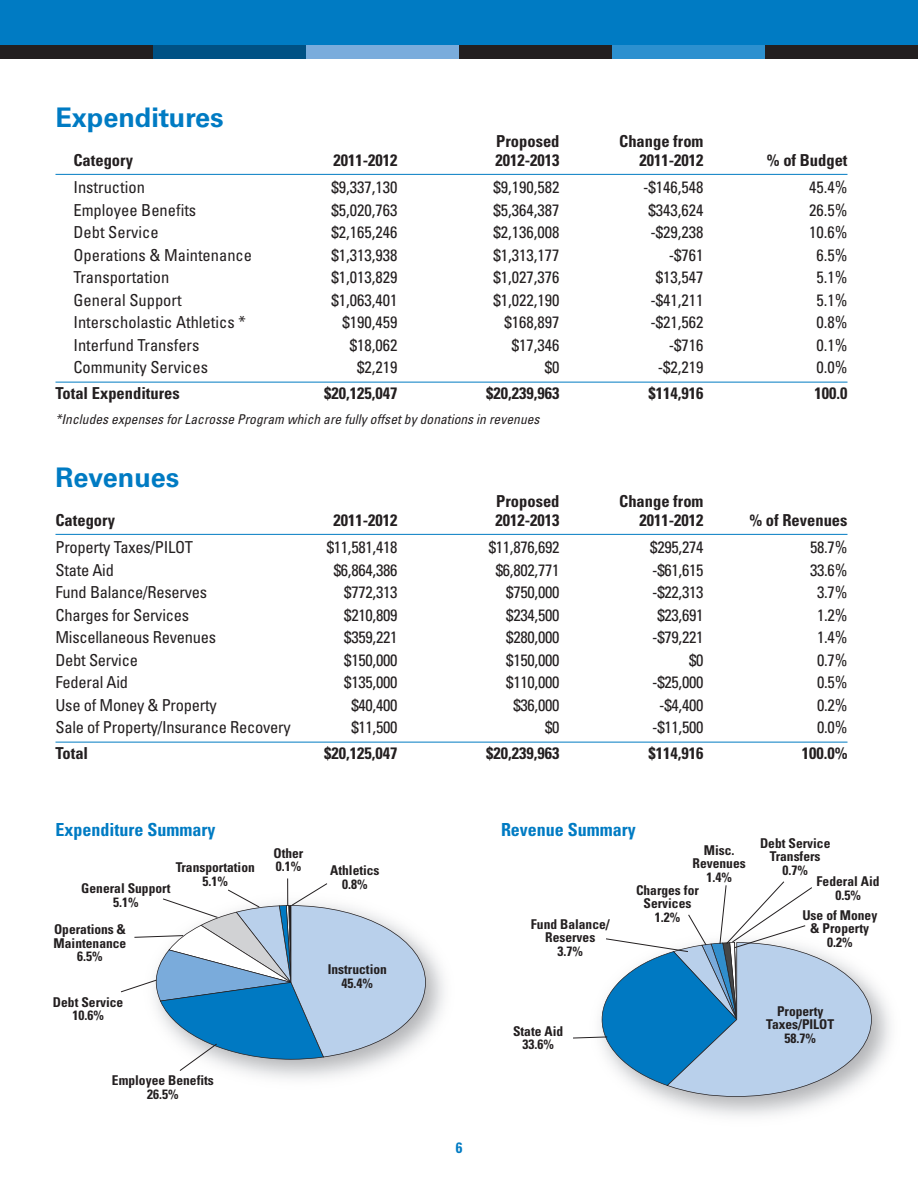
<style>
.page{position:relative;width:918px;height:1188px;background:#fff}
.page>*{position:absolute;margin:0;border:0;box-sizing:border-box;transform-origin:0 0}
.t1{font:700 27px "Univers";color:#007bc3}
.t2{font:700 condensed 18px "Univers";color:#007bc3}
.t3{font:condensed 16.5px "Univers";letter-spacing:-.015em;color:#231f20}
.t4{font:700 condensed 16.5px "Univers";color:#231f20}
.t5{font:700 condensed 15px "Univers";color:#007bc3}
.t6{font:700 condensed 13.5px/13.5px "Univers";color:#231f20;text-align:center}
.t7{font:italic condensed 13.5px "Univers";letter-spacing:.005em;color:#231f20}
</style>
<div class="page">
<div style="left:0;top:0;width:918px;height:45px;background:#007bc3"></div>
<div style="left:306px;top:45px;width:153px;height:13px;background:#7aacdc"></div>
<div style="left:153px;top:45px;width:153px;height:13px;background:#005184"></div>
<div style="left:459px;top:45px;width:153px;height:13px;background:#231f20"></div>
<div style="left:612px;top:45px;width:153px;height:13px;background:#2c90cf"></div>
<div style="left:0;top:45px;width:153px;height:13px;background:#231f20"></div>
<div style="left:765px;top:45px;width:153px;height:13px;background:#231f20"></div>
<hr style="left:56px;top:174px;width:792px;height:1px;background:#007bc3">
<hr style="left:56px;top:382px;width:792px;height:1px;background:#007bc3">
<hr style="left:56px;top:534px;width:792px;height:1px;background:#007bc3">
<hr style="left:56px;top:742px;width:792px;height:1px;background:#007bc3">
<svg style="left:121px;top:878px;width:305px;height:194px"></svg>
<svg style="left:573px;top:881px;width:299px;height:216px"></svg>
<h1 class="t1" style="left:56px;top:108px;width:170px">Expenditures</h1>
<p class="t4" style="left:496px;top:135px;width:65px">Proposed</p>
<p class="t4" style="left:619px;top:135px;width:86px">Change from</p>
<p class="t4" style="left:74px;top:155px;width:61px">Category</p>
<p class="t4" style="left:333px;top:155px;width:66px">2011-2012</p>
<p class="t4" style="left:495px;top:155px;width:66px">2012-2013</p>
<p class="t4" style="left:639px;top:155px;width:66px">2011-2012</p>
<p class="t4" style="left:767px;top:155px;width:82px">% of Budget</p>
<p class="t3" style="left:74px;top:182px;width:73px">Instruction</p>
<p class="t3" style="left:332px;top:182px;width:67px">$9,337,130</p>
<p class="t3" style="left:494px;top:182px;width:67px">$9,190,582</p>
<p class="t3" style="left:643px;top:182px;width:62px">-$146,548</p>
<p class="t3" style="left:809px;top:182px;width:40px">45.4%</p>
<p class="t3" style="left:74px;top:204px;width:124px">Employee Benefits</p>
<p class="t3" style="left:332px;top:204px;width:67px">$5,020,763</p>
<p class="t3" style="left:494px;top:204px;width:67px">$5,364,387</p>
<p class="t3" style="left:649px;top:204px;width:56px">$343,624</p>
<p class="t3" style="left:809px;top:204px;width:40px">26.5%</p>
<p class="t3" style="left:74px;top:227px;width:87px">Debt Service</p>
<p class="t3" style="left:332px;top:227px;width:67px">$2,165,246</p>
<p class="t3" style="left:494px;top:227px;width:67px">$2,136,008</p>
<p class="t3" style="left:650px;top:227px;width:55px">-$29,238</p>
<p class="t3" style="left:809px;top:227px;width:40px">10.6%</p>
<p class="t3" style="left:74px;top:249px;width:180px">Operations &amp; Maintenance</p>
<p class="t3" style="left:332px;top:249px;width:67px">$1,313,938</p>
<p class="t3" style="left:494px;top:249px;width:67px">$1,313,177</p>
<p class="t3" style="left:669px;top:249px;width:36px">-$761</p>
<p class="t3" style="left:816px;top:249px;width:33px">6.5%</p>
<p class="t3" style="left:74px;top:272px;width:97px">Transportation</p>
<p class="t3" style="left:332px;top:272px;width:67px">$1,013,829</p>
<p class="t3" style="left:494px;top:272px;width:67px">$1,027,376</p>
<p class="t3" style="left:656px;top:272px;width:49px">$13,547</p>
<p class="t3" style="left:816px;top:272px;width:33px">5.1%</p>
<p class="t3" style="left:74px;top:294px;width:110px">General Support</p>
<p class="t3" style="left:332px;top:294px;width:67px">$1,063,401</p>
<p class="t3" style="left:494px;top:294px;width:67px">$1,022,190</p>
<p class="t3" style="left:650px;top:294px;width:55px">-$41,211</p>
<p class="t3" style="left:816px;top:294px;width:33px">5.1%</p>
<p class="t3" style="left:74px;top:317px;width:174px">Interscholastic Athletics *</p>
<p class="t3" style="left:343px;top:317px;width:56px">$190,459</p>
<p class="t3" style="left:505px;top:317px;width:56px">$168,897</p>
<p class="t3" style="left:650px;top:317px;width:55px">-$21,562</p>
<p class="t3" style="left:816px;top:317px;width:33px">0.8%</p>
<p class="t3" style="left:73px;top:339px;width:127px">Interfund Transfers</p>
<p class="t3" style="left:350px;top:339px;width:49px">$18,062</p>
<p class="t3" style="left:512px;top:339px;width:49px">$17,346</p>
<p class="t3" style="left:669px;top:339px;width:36px">-$716</p>
<p class="t3" style="left:816px;top:339px;width:33px">0.1%</p>
<p class="t3" style="left:73px;top:362px;width:136px">Community Services</p>
<p class="t3" style="left:357px;top:362px;width:42px">$2,219</p>
<p class="t3" style="left:545px;top:362px;width:16px">$0</p>
<p class="t3" style="left:658px;top:362px;width:47px">-$2,219</p>
<p class="t3" style="left:816px;top:362px;width:33px">0.0%</p>
<p class="t4" style="left:56px;top:387px;width:126px">Total Expenditures</p>
<p class="t4" style="left:324px;top:387px;width:75px">$20,125,047</p>
<p class="t4" style="left:486px;top:387px;width:75px">$20,239,963</p>
<p class="t4" style="left:649px;top:387px;width:56px">$114,916</p>
<p class="t4" style="left:815px;top:387px;width:34px">100.0</p>
<p class="t7" style="left:56px;top:415px;width:486px">*Includes expenses for Lacrosse Program which are fully offset by donations in revenues</p>
<h1 class="t1" style="left:56px;top:468px;width:125px">Revenues</h1>
<p class="t4" style="left:496px;top:495px;width:65px">Proposed</p>
<p class="t4" style="left:619px;top:495px;width:86px">Change from</p>
<p class="t4" style="left:56px;top:515px;width:61px">Category</p>
<p class="t4" style="left:333px;top:515px;width:66px">2011-2012</p>
<p class="t4" style="left:495px;top:515px;width:66px">2012-2013</p>
<p class="t4" style="left:639px;top:515px;width:66px">2011-2012</p>
<p class="t4" style="left:749px;top:515px;width:100px">% of Revenues</p>
<p class="t3" style="left:55px;top:542px;width:139px">Property Taxes/PILOT</p>
<p class="t3" style="left:327px;top:542px;width:72px">$11,581,418</p>
<p class="t3" style="left:489px;top:542px;width:72px">$11,876,692</p>
<p class="t3" style="left:650px;top:542px;width:55px">$295,274</p>
<p class="t3" style="left:810px;top:542px;width:39px">58.7%</p>
<p class="t3" style="left:56px;top:564px;width:60px">State Aid</p>
<p class="t3" style="left:334px;top:564px;width:65px">$6,864,386</p>
<p class="t3" style="left:496px;top:564px;width:65px">$6,802,771</p>
<p class="t3" style="left:652px;top:564px;width:53px">-$61,615</p>
<p class="t3" style="left:810px;top:564px;width:39px">33.6%</p>
<p class="t3" style="left:56px;top:587px;width:153px">Fund Balance/Reserves</p>
<p class="t3" style="left:344px;top:587px;width:55px">$772,313</p>
<p class="t3" style="left:506px;top:587px;width:55px">$750,000</p>
<p class="t3" style="left:652px;top:587px;width:53px">-$22,313</p>
<p class="t3" style="left:817px;top:587px;width:32px">3.7%</p>
<p class="t3" style="left:55px;top:609px;width:135px">Charges for Services</p>
<p class="t3" style="left:344px;top:609px;width:55px">$210,809</p>
<p class="t3" style="left:506px;top:609px;width:55px">$234,500</p>
<p class="t3" style="left:657px;top:609px;width:48px">$23,691</p>
<p class="t3" style="left:817px;top:609px;width:32px">1.2%</p>
<p class="t3" style="left:55px;top:632px;width:162px">Miscellaneous Revenues</p>
<p class="t3" style="left:344px;top:632px;width:55px">$359,221</p>
<p class="t3" style="left:506px;top:632px;width:55px">$280,000</p>
<p class="t3" style="left:652px;top:632px;width:53px">-$79,221</p>
<p class="t3" style="left:817px;top:632px;width:32px">1.4%</p>
<p class="t3" style="left:55px;top:654px;width:84px">Debt Service</p>
<p class="t3" style="left:344px;top:654px;width:55px">$150,000</p>
<p class="t3" style="left:506px;top:654px;width:55px">$150,000</p>
<p class="t3" style="left:689px;top:654px;width:16px">$0</p>
<p class="t3" style="left:817px;top:654px;width:32px">0.7%</p>
<p class="t3" style="left:55px;top:677px;width:74px">Federal Aid</p>
<p class="t3" style="left:344px;top:677px;width:55px">$135,000</p>
<p class="t3" style="left:506px;top:677px;width:55px">$110,000</p>
<p class="t3" style="left:652px;top:677px;width:53px">-$25,000</p>
<p class="t3" style="left:817px;top:677px;width:32px">0.5%</p>
<p class="t3" style="left:55px;top:699px;width:163px">Use of Money &amp; Property</p>
<p class="t3" style="left:351px;top:699px;width:48px">$40,400</p>
<p class="t3" style="left:513px;top:699px;width:48px">$36,000</p>
<p class="t3" style="left:659px;top:699px;width:46px">-$4,400</p>
<p class="t3" style="left:817px;top:699px;width:32px">0.2%</p>
<p class="t3" style="left:56px;top:722px;width:237px">Sale of Property/Insurance Recovery</p>
<p class="t3" style="left:351px;top:722px;width:48px">$11,500</p>
<p class="t3" style="left:545px;top:722px;width:16px">$0</p>
<p class="t3" style="left:652px;top:722px;width:53px">-$11,500</p>
<p class="t3" style="left:817px;top:722px;width:32px">0.0%</p>
<p class="t4" style="left:56px;top:747px;width:34px">Total</p>
<p class="t4" style="left:324px;top:747px;width:75px">$20,125,047</p>
<p class="t4" style="left:486px;top:747px;width:75px">$20,239,963</p>
<p class="t4" style="left:649px;top:747px;width:56px">$114,916</p>
<p class="t4" style="left:802px;top:747px;width:47px">100.0%</p>
<p class="t2" style="left:56px;top:824px;width:161px">Expenditure Summary</p>
<p class="t2" style="left:501px;top:824px;width:136px">Revenue Summary</p>
<p class="t6" style="left:330px;top:865px;width:51px">Athletics<br>0.8%</p>
<p class="t6" style="left:760px;top:837px;width:72px">Debt Service<br>Transfers<br>0.7%</p>
<p class="t6" style="left:693px;top:845px;width:55px">Misc.<br>Revenues<br>1.4%</p>
<p class="t6" style="left:273px;top:847px;width:31px;text-align:left">Other<br>0.1%</p>
<p class="t6" style="left:176px;top:862px;width:81px">Transportation<br>5.1%</p>
<p class="t6" style="left:636px;top:884px;width:64px">Charges for<br>Services<br>1.2%</p>
<p class="t6" style="left:817px;top:876px;width:64px">Federal Aid<br>0.5%</p>
<p class="t6" style="left:81px;top:883px;width:91px">General Support<br>5.1%</p>
<p class="t6" style="left:802px;top:909px;width:76px">Use of Money &amp; Property<br>0.2%</p>
<p class="t6" style="left:531px;top:918px;width:80px">Fund Balance/<br>Reserves<br>3.7%</p>
<p class="t6" style="left:54px;top:924px;width:74px">Operations &amp;<br>Maintenance<br>6.5%</p>
<p class="t6" style="left:53px;top:996px;width:72px">Debt Service<br>10.6%</p>
<p class="t6" style="left:112px;top:1075px;width:103px">Employee Benefits<br>26.5%</p>
<p class="t6" style="left:328px;top:964px;width:61px">Instruction<br>45.4%</p>
<p class="t5" style="left:456px;top:1142px;width:8px">6</p>
<p class="t6" style="left:513px;top:1025px;width:52px">State Aid<br>33.6%</p>
<p class="t6" style="left:766px;top:1006px;width:69px">Property<br>Taxes/PILOT<br>58.7%</p>
</div>
